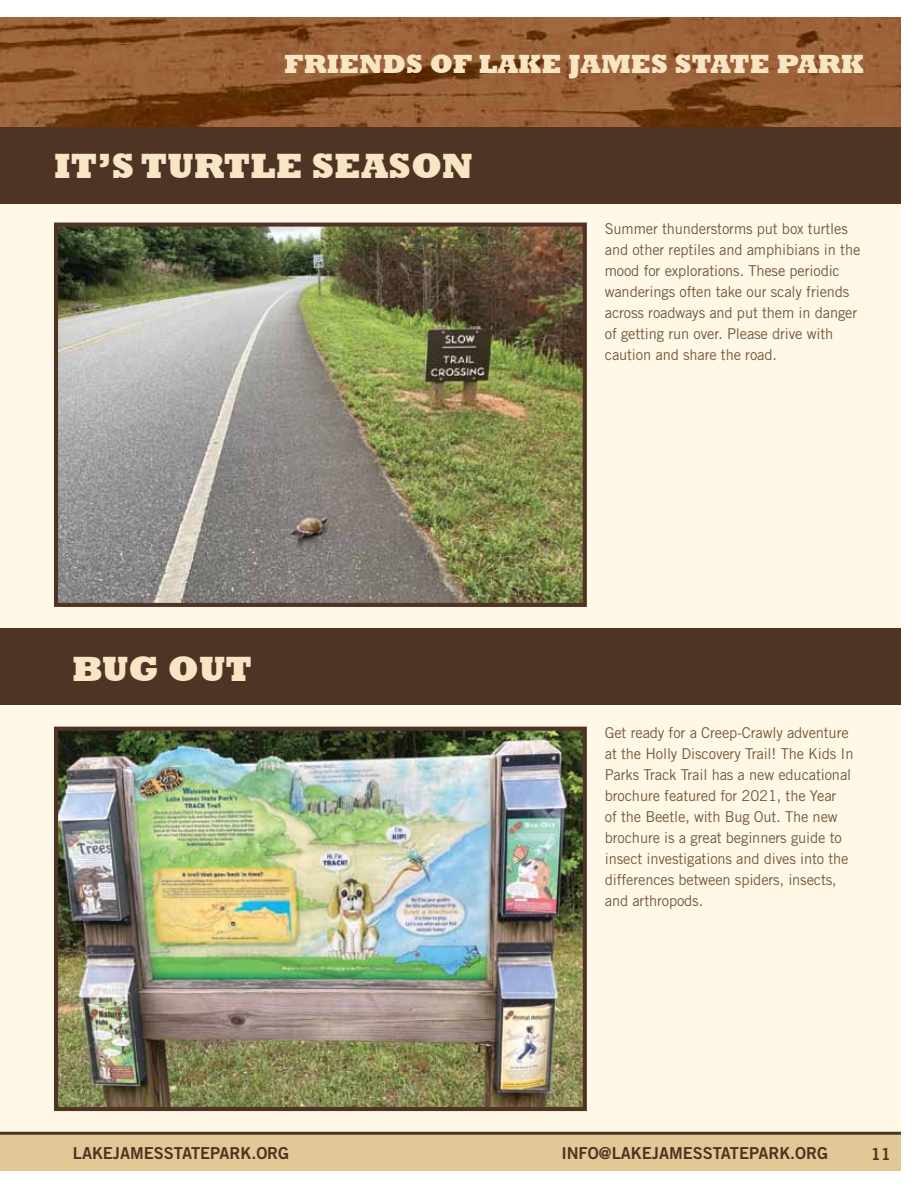
<style>
.page{position:relative;width:918px;height:1188px;background:#fff}
.page>*{position:absolute;margin:0;border:0;box-sizing:border-box;transform-origin:0 0}
.t1{font:800 36px "Rockwell";color:#f7e5c4}
.t2{font:800 27px "Rockwell";color:#f7e5c4}
.t3{font:16.5px "Trade Gothic Bold Two";letter-spacing:-.005em;color:#4f3325}
.t4{font:15px/21px "Trade Gothic";letter-spacing:-.01em;color:#745a3e}
</style>
<div class="page">
<img style="left:0;top:17px;width:901px;height:1115px">
<div style="left:0;top:127px;width:901px;height:77px;background:#4f3325"></div>
<div style="left:0;top:628px;width:901px;height:77px;background:#4f3325"></div>
<div style="left:0;top:1134px;width:901px;height:37px;background:#e3c897"></div>
<hr style="left:0;top:1132px;width:901px;height:3px;background:#4f3325">
<img style="left:59px;top:228px;width:523px;height:374px">
<div style="left:54px;top:223px;width:533px;height:384px;border:4px solid #4f3325"></div>
<img style="left:59px;top:732px;width:523px;height:374px">
<div style="left:54px;top:727px;width:533px;height:384px;border:4px solid #4f3325"></div>
<h2 class="t2" style="left:285px;top:48px;width:40px">FRIENDS</h2>
<h2 class="t2" style="left:430px;top:48px;width:174px">OF LAKE JAMES</h2>
<h2 class="t2" style="left:675px;top:48px;width:20px">STATE</h2>
<h2 class="t2" style="left:777px;top:48px;width:89px">PAR K</h2>
<h1 class="t1" style="left:54px;top:145px;width:421px">IT’S TURTLE SEASON</h1>
<h1 class="t1" style="left:72px;top:648px;width:182px">BUG OUT</h1>
<p class="t4" style="left:605px;top:218px;width:257px">Summer thunderstorms put box turtles and other reptiles and amphibians in the mood for explorations. These periodic wanderings often take our scaly friends across roadways and put them in danger of getting run over. Please drive with caution and share the road.</p>
<p class="t4" style="left:605px;top:722px;width:250px">Get ready for a Creep-Crawly adventure at the Holly Discovery Trail! The Kids In Parks Track Trail has a new educational brochure featured for 2021, the Year<br>of the Beetle, with Bug Out. The new brochure is a great beginners guide to insect investigations and dives into the differences between spiders, insects, and arthropods.</p>
<p class="t3" style="left:73px;top:1143px;width:218px">LAKEJAMESSTATEPARK.ORG</p>
<p class="t3" style="left:561px;top:1143px;width:268px">INFO@LAKEJAMESSTATEPARK.ORG</p>
<p class="t3" style="left:871px;top:1144px;width:22px">11</p>
</div>
